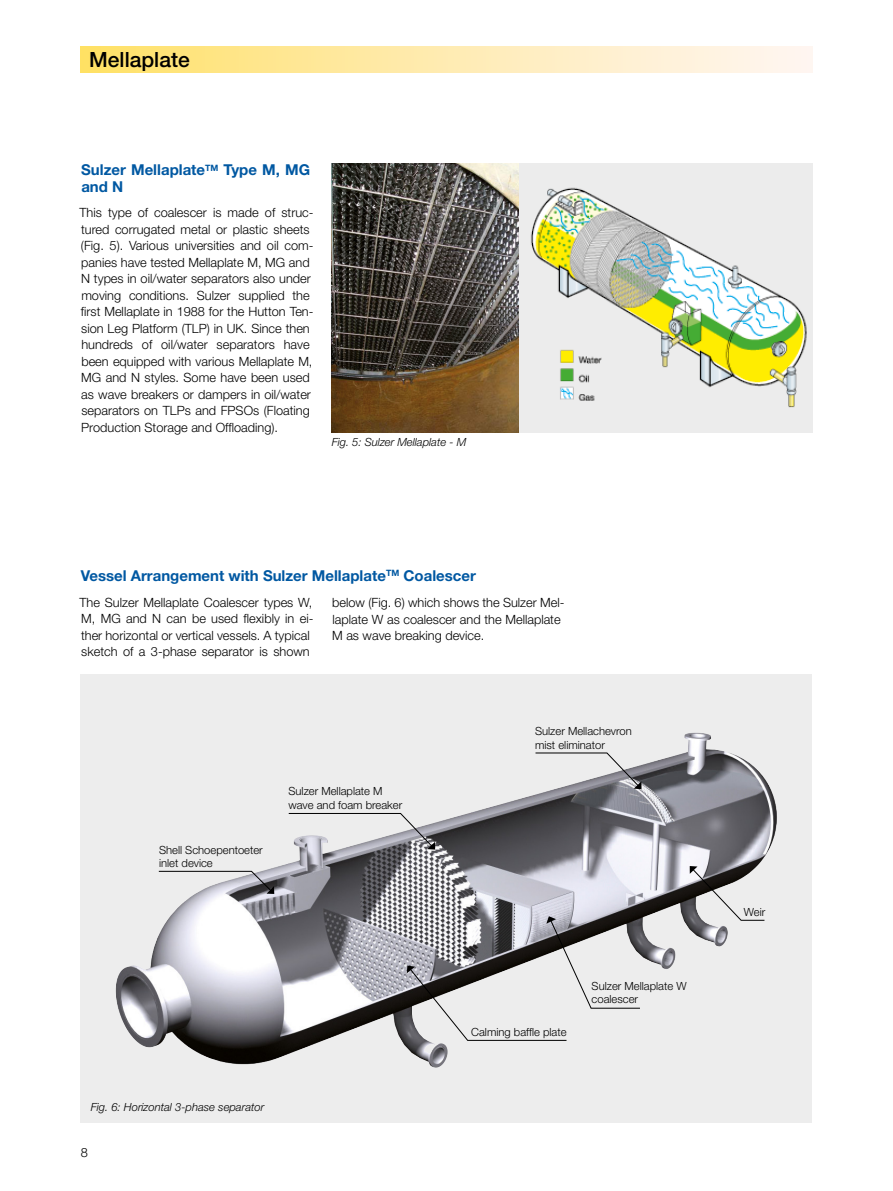
<style>
.page{position:relative;width:893px;height:1191px;background:#fff}
.page>*{position:absolute;margin:0;border:0;box-sizing:border-box;transform-origin:0 0}
.t1{font:500 21px "Helvetica Neue";color:#000}
.t2{font:700 15px/16.5px "Helvetica Neue";color:#0058a2}
.t3{font:300 12.75px/16.5px "Helvetica Neue";color:#000}
.t4{font:300 11.25px/13.5px "Helvetica Neue";color:#000}
.t5{font:italic 300 11.25px "Helvetica Neue";color:#000}
</style>
<div class="page">
<div style="left:81px;top:47px;width:731px;height:25px;background:linear-gradient(to right,#ffe169,#fff6f6)"></div>
<div style="left:81px;top:674px;width:731px;height:449px;background:#ededed"></div>
<img style="left:115px;top:732px;width:662px;height:336px">
<svg style="left:535px;top:752px;width:106px;height:37px"></svg>
<svg style="left:288px;top:813px;width:147px;height:36px"></svg>
<svg style="left:158px;top:871px;width:116px;height:23px"></svg>
<svg style="left:407px;top:916px;width:233px;height:124px"></svg>
<svg style="left:690px;top:866px;width:75px;height:54px"></svg>
<img style="left:332px;top:164px;width:188px;height:268px">
<img style="left:520px;top:164px;width:292px;height:268px">
<p class="t1" style="left:89px;top:47px;width:102px">Mellaplate</p>
<p class="t2" style="left:81px;top:162px;width:230px">Sulzer Mellaplate<sup>TM</sup> Type M, MG and N</p>
<p class="t3" style="left:79px;top:204px;width:236px">This type of coalescer is made of struc&shy;tured corrugated metal or plastic sheets (Fig. 5). Various universities and oil com&shy;panies have tested Mellaplate M, MG and N types in oil/water separators also under moving conditions. Sulzer supplied the first Mellaplate in 1988 for the Hutton Ten&shy;sion Leg Platform (TLP) in UK. Since then hundreds of oil/water separators have been equipped with various Mellaplate M, MG and N styles. Some have been used as wave breakers or dampers in oil/water separators on TLPs and FPSOs (Floating Production Storage and Offloading).</p>
<p class="t5" style="left:332px;top:435px;width:136px">Fig. 5: Sulzer Mellaplate - M</p>
<p class="t2" style="left:81px;top:567px;width:397px">Vessel Arrangement with Sulzer Mellaplate<sup>TM</sup> Coalescer</p>
<p class="t3" style="left:79px;top:594px;width:236px">The Sulzer Mellaplate Coalescer types W, M, MG and N can be used flexibly in ei&shy;ther horizontal or vertical vessels. A typical sketch of a 3-phase separator is shown</p>
<p class="t3" style="left:332px;top:594px;width:234px">below (Fig. 6) which shows the Sulzer Mel&shy;laplate W as coalescer and the Mellaplate<br>M as wave breaking device.</p>
<p class="t4" style="left:535px;top:724px;width:98px">Sulzer Mellachevron mist eliminator</p>
<p class="t4" style="left:159px;top:842px;width:105px">Shell Schoepentoeter inlet device</p>
<p class="t4" style="left:288px;top:784px;width:115px">Sulzer Mellaplate M wave and foam breaker</p>
<p class="t5" style="left:91px;top:1099px;width:175px">Fig. 6: Horizontal 3-phase separator</p>
<p class="t3" style="left:81px;top:1143px;width:9px">8</p>
<p class="t4" style="left:471px;top:1024px;width:97px">Calming baffle plate</p>
<p class="t4" style="left:592px;top:979px;width:97px">Sulzer Mellaplate W coalescer</p>
<p class="t4" style="left:744px;top:905px;width:23px">Weir</p>
</div>
